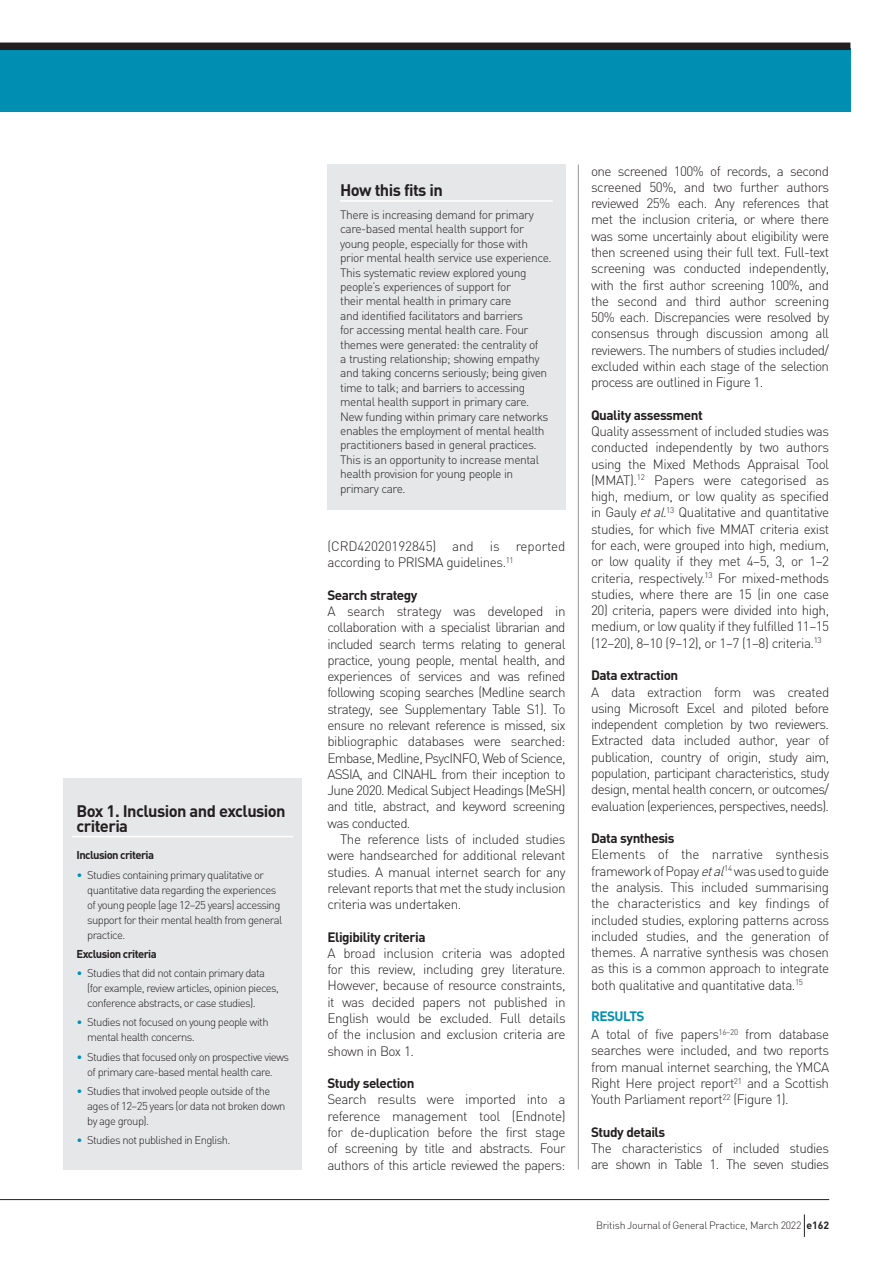
<style>
.page{position:relative;width:893px;height:1263px;background:#fff}
.page>*{position:absolute;margin:0;border:0;box-sizing:border-box;transform-origin:0 0}
.t1{font:700 16.5px/15px "DIN";letter-spacing:-.035em;color:#231f20}
.t2{font:300 13.5px/16.4px "DIN";letter-spacing:-.04em;color:#231f20;text-align:justify}
.t3{font:700 13.5px "DIN";letter-spacing:-.035em;color:#231f20}
.t4{font:300 12px/14.4px "DIN";letter-spacing:-.035em;color:#231f20}
.t5{font:300 11.25px/15px "DIN";letter-spacing:-.05em;color:#231f20}
.t6{font:700 11.25px "DIN";letter-spacing:-.05em;color:#231f20}
.t7{font:300 10.5px "DIN";letter-spacing:-.025em;color:#231f20}
.s1{color:#008fb3}
.s2{font-style:italic}
.s3{font-weight:700;color:#008fb3}
.s4{font-weight:700}
</style>
<div class="page">
<div style="left:0;top:48px;width:850px;height:63px;background:#008fb3"></div>
<div style="left:0;top:43px;width:850px;height:7px;background:#231f20"></div>
<hr style="left:578px;top:165px;width:1px;height:1004px;background:#939598">
<div style="left:327px;top:165px;width:239px;height:345px;background:#e6e7e9"></div>
<hr style="left:340px;top:200px;width:213px;height:2px;background:#fff">
<div style="left:64px;top:778px;width:238px;height:391px;background:#e6e7e9"></div>
<hr style="left:72px;top:836px;width:221px;height:1px;background:#fff">
<hr style="left:0;top:1199px;width:829px;height:1px;background:#231f20">
<svg style="left:804px;top:1214px;width:1px;height:23px"></svg>
<p class="t1" style="left:77px;top:802px;width:211px">Box 1. Inclusion and exclusion criteria</p>
<p class="t6" style="left:77px;top:848px;width:79px">Inclusion criteria</p>
<p class="t5" style="left:87px;top:867px;width:197px;text-indent:-11px"><span class="s1">•</span> Studies containing primary qualitative or quantitative data regarding the experiences of young people (age 12–25 years) accessing support for their mental health from general practice.</p>
<p class="t6" style="left:77px;top:946px;width:82px">Exclusion criteria</p>
<p class="t5" style="left:87px;top:965px;width:193px;text-indent:-11px"><span class="s1">•</span> Studies that did not contain primary data (for example, review articles, opinion pieces, conference abstracts, or case studies).</p>
<p class="t5" style="left:87px;top:1015px;width:183px;text-indent:-11px"><span class="s1">•</span> Studies not focused on young people with mental health concerns.</p>
<p class="t5" style="left:77px;top:1049px;width:214px;text-align:center"><span class="s1">•</span> Studies that focused only on prospective views of primary care-based mental health care.</p>
<p class="t5" style="left:87px;top:1083px;width:200px;text-indent:-11px"><span class="s1">•</span> Studies that involved people outside of the ages of 12–25 years (or data not broken down by age group).</p>
<p class="t5" style="left:77px;top:1132px;width:155px"><span class="s1">•</span> Studies not published in English.</p>
<p class="t1" style="left:340px;top:182px;width:104px">How this fits in</p>
<p class="t4" style="left:340px;top:207px;width:213px">There is increasing demand for primary care-based mental health support for young people, especially for those with prior mental health service use experience.<br>This systematic review explored young people’s experiences of support for<br>their mental health in primary care<br>and identified facilitators and barriers<br>for accessing mental health care. Four themes were generated: the centrality of<br>a trusting relationship; showing empathy and taking concerns seriously; being given time to talk; and barriers to accessing mental health support in primary care.<br>New funding within primary care networks enables the employment of mental health practitioners based in general practices.<br>This is an opportunity to increase mental health provision for young people in primary care.</p>
<p class="t2" style="left:327px;top:538px;width:240px">(CRD42020192845) and is reported according to PRISMA guidelines.<sup>11</sup></p>
<p class="t3" style="left:327px;top:586px;width:92px">Search strategy</p>
<p class="t2" style="left:327px;top:603px;width:240px">A search strategy was developed in collaboration with a specialist librarian and included search terms relating to general practice, young people, mental health, and experiences of services and was refined following scoping searches (Medline search strategy, see Supplementary Table S1). To ensure no relevant reference is missed, six bibliographic databases were searched:<br>Embase, Medline, PsycINFO, Web of Science, ASSIA, and CINAHL from their inception to June 2020. Medical Subject Headings (MeSH) and title, abstract, and keyword screening was conducted.</p>
<p class="t2" style="left:327px;top:831px;width:240px;text-indent:13px">The reference lists of included studies were handsearched for additional relevant studies. A manual internet search for any relevant reports that met the study inclusion criteria was undertaken.</p>
<p class="t3" style="left:327px;top:928px;width:100px">Eligibility criteria</p>
<p class="t2" style="left:327px;top:945px;width:240px">A broad inclusion criteria was adopted for this review, including grey literature.<br>However, because of resource constraints, it was decided papers not published in English would be excluded. Full details of the inclusion and exclusion criteria are shown in Box 1.</p>
<p class="t3" style="left:327px;top:1074px;width:89px">Study selection</p>
<p class="t2" style="left:327px;top:1091px;width:240px">Search results were imported into a reference management tool (Endnote) for de-duplication before the first stage of screening by title and abstracts. Four authors of this article reviewed the papers:</p>
<p class="t2" style="left:591px;top:162px;width:240px">one screened 100% of records, a second screened 50%, and two further authors reviewed 25% each. Any references that met the inclusion criteria, or where there was some uncertainly about eligibility were then screened using their full text. Full-text screening was conducted independently, with the first author screening 100%, and the second and third author screening 50% each. Discrepancies were resolved by consensus through discussion among all reviewers. The numbers of studies included/ excluded within each stage of the selection process are outlined in Figure 1.</p>
<p class="t3" style="left:591px;top:406px;width:113px">Quality assessment</p>
<p class="t2" style="left:591px;top:423px;width:240px">Quality assessment of included studies was conducted independently by two authors using the Mixed Methods Appraisal Tool (MMAT).<sup>12</sup> Papers were categorised as high, medium, or low quality as specified in Gauly <span class="s2">etal</span>.<sup>13</sup> Qualitative and quantitative studies, for which five MMAT criteria exist for each, were grouped into high, medium, or low quality if they met 4–5, 3, or 1–2 criteria, respectively.<sup>13</sup> For mixed-methods studies, where there are 15 (in one case</p>
<p class="t2" style="left:591px;top:602px;width:240px">20) criteria, papers were divided into high, medium, or low quality if they fulfilled 11–15 (12–20), 8–10 (9–12), or 1–7 (1–8) criteria.<sup>13</sup></p>
<p class="t3" style="left:591px;top:666px;width:89px">Data extraction</p>
<p class="t2" style="left:591px;top:683px;width:240px">A data extraction form was created using Microsoft Excel and piloted before independent completion by two reviewers.<br>Extracted data included author, year of publication, country of origin, study aim, population, participant characteristics, study design, mental health concern, or outcomes/ evaluation (experiences, perspectives, needs).</p>
<p class="t3" style="left:591px;top:829px;width:85px">Data synthesis</p>
<p class="t2" style="left:591px;top:846px;width:240px">Elements of the narrative synthesis framework of Popay <span class="s2">etal</span><sup>14</sup> was used to guide the analysis. This included summarising the characteristics and key findings of included studies, exploring patterns across included studies, and the generation of themes. A narrative synthesis was chosen as this is a common approach to integrate both qualitative and quantitative data.<sup>15</sup></p>
<p class="t2" style="left:591px;top:1008px;width:240px;line-height:17.7px"><span class="s3">RESULTS<br></span>A total of five papers<sup>16–20</sup> from database</p>
<p class="t2" style="left:591px;top:1042px;width:240px">searches were included, and two reports from manual internet searching, the YMCA Right Here project report<sup>21</sup> and a Scottish Youth Parliament report<sup>22</sup> (Figure 1).</p>
<p class="t3" style="left:591px;top:1123px;width:76px">Study details</p>
<p class="t2" style="left:591px;top:1140px;width:240px">The characteristics of included studies are shown in Table 1. The seven studies</p>
<p class="t7" style="left:596px;top:1219px;width:235px">British Journal of General Practice, March 2022 <span class="s4">e162</span></p>
</div>
